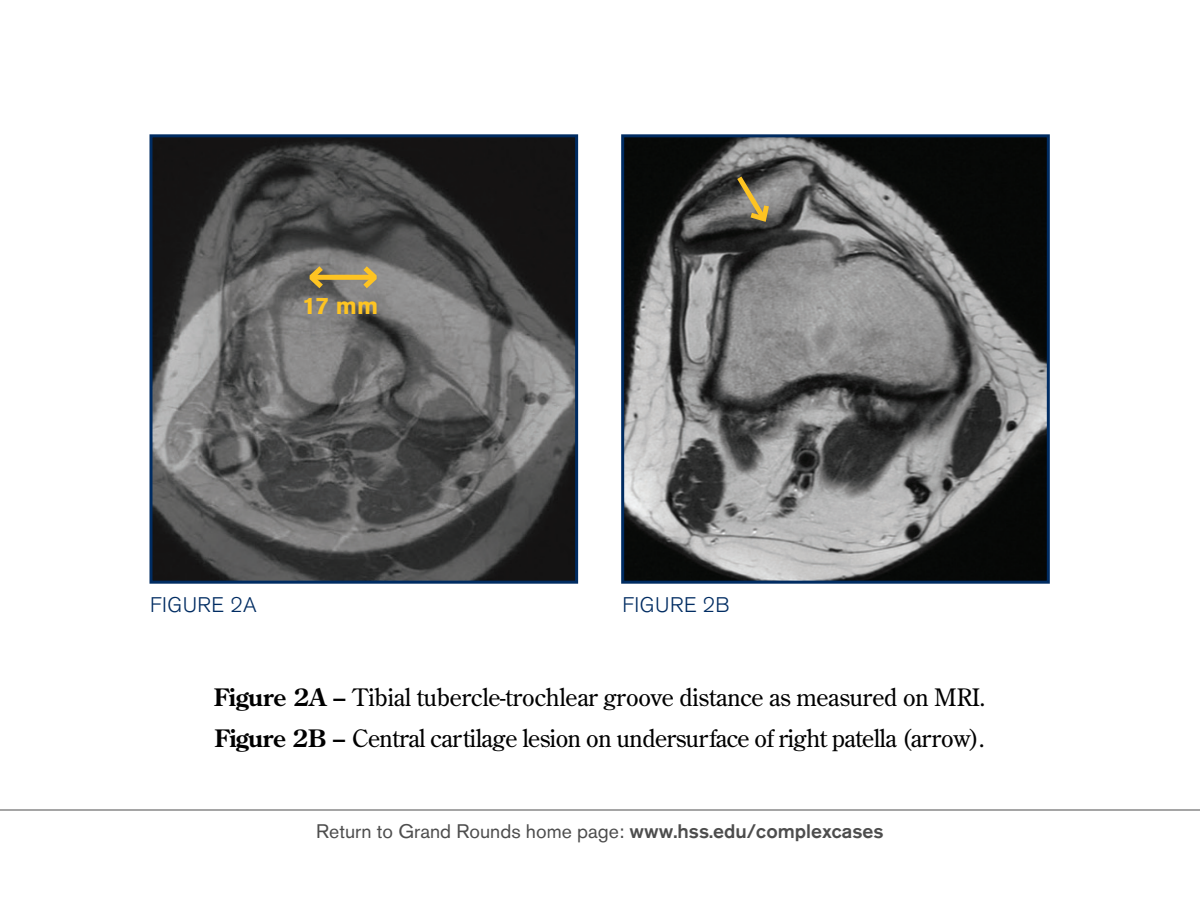
<style>
.page{position:relative;width:1200px;height:900px;background:#fff}
.page>*{position:absolute;margin:0;border:0;box-sizing:border-box;transform-origin:0 0}
.t1{font:24px/40.8px "Century Old Style Std";letter-spacing:-.01em;color:#000}
.t2{font:700 23.55px "Akzidenz Grotesk BQ";color:#fec422}
.t3{font:300 21px "Akzidenz Grotesk BQ";letter-spacing:.02em;color:#002c62}
.t4{font:19.5px "Akzidenz Grotesk BQ";color:#4d4d4d}
.s1{font-weight:700}
.s2{font-weight:500}
</style>
<div class="page">
<hr style="left:0;top:810px;width:1200px;height:1px;background:#4d4d4d">
<img style="left:153px;top:138px;width:421px;height:442px">
<div style="left:149px;top:134px;width:429px;height:450px;border:3px solid #002c62"></div>
<div style="left:311px;top:275px;width:64px;height:5px;background:#fec422"></div>
<svg style="left:304px;top:261px;width:24px;height:33px"></svg>
<svg style="left:358px;top:261px;width:24px;height:33px"></svg>
<img style="left:625px;top:138px;width:421px;height:442px">
<div style="left:621px;top:134px;width:429px;height:450px;border:3px solid #002c62"></div>
<svg style="left:733px;top:171px;width:39px;height:54px;background:#7b7258"></svg>
<p class="t2" style="left:303px;top:292px;width:77px">17 mm</p>
<p class="t3" style="left:150px;top:593px;width:108px">FIGURE 2A</p>
<p class="t3" style="left:622px;top:593px;width:109px">FIGURE 2B</p>
<p class="t1" style="left:214px;top:677px;width:773px"><span class="s1">Figure 2A –</span> Tibial tubercle-trochlear groove distance as measured on MRI.<br><span class="s1">Figure 2B –</span> Central cartilage lesion on undersurface of right patella (arrow).</p>
<p class="t4" style="left:316px;top:819px;width:569px">Return to Grand Rounds home page: <span class="s2">www.hss.edu/complexcases</span></p>
</div>
